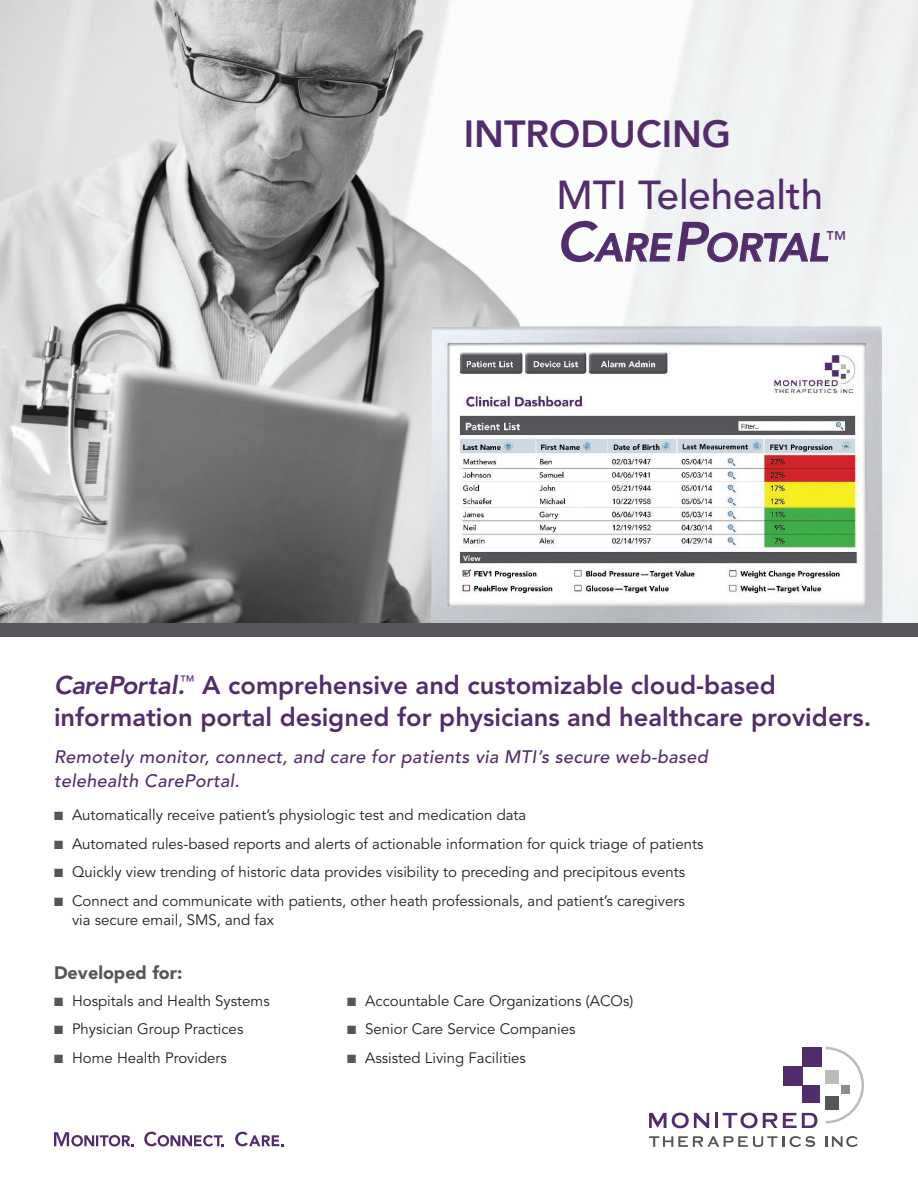
<style>
.page{position:relative;width:918px;height:1188px;background:#fff}
.page>*{position:absolute;margin:0;border:0;box-sizing:border-box;transform-origin:0 0}
.t1{font:500 40.2px "Avenir LT Std";color:#522c6c}
.t2{font:italic 800 38.85px "Avenir LT Std";color:#522c6c}
.t3{font:800 37.5px "Avenir LT Std";color:#522c6c}
.Headline_HK_18_22{font:800 25.5px/31.5px "Avenir LT Std";color:#522c6c}
.Cover_B_Head_Italic{font:italic 500 18px/24px "Avenir LT Std";letter-spacing:.02em;color:#522c6c}
.Body_B_Head_12pt{font:900 18px "Avenir LT Std";color:#555659}
.Body_copy_10_13{font:15px/19.5px "Avenir LT Std";color:#231f20}
.s1{font-size:55.5px}
.s2{font-style:italic}
.s3{color:#555659}
</style>
<div class="page">
<img style="left:0;top:0;width:918px;height:623px">
<img style="left:410px;top:319px;width:501px;height:304px">
<div style="left:0;top:623px;width:918px;height:14px;background:#555659"></div>
<div style="left:783px;top:1066px;width:19px;height:20px;background:#522c6c"></div>
<div style="left:802px;top:1047px;width:20px;height:19px;background:#522c6c"></div>
<div style="left:802px;top:1086px;width:17px;height:17px;background:#522c6c"></div>
<svg style="left:826px;top:1047px;width:38px;height:76px"></svg>
<svg style="left:649px;top:1113px;width:60px;height:15px"></svg>
<hr style="left:715px;top:1113px;width:3px;height:15px;background:#522c6c">
<svg style="left:723px;top:1113px;width:54px;height:15px"></svg>
<svg style="left:783px;top:1113px;width:34px;height:15px"></svg>
<svg style="left:649px;top:1136px;width:128px;height:11px"></svg>
<svg style="left:783px;top:1136px;width:32px;height:11px"></svg>
<svg style="left:825px;top:1136px;width:33px;height:11px"></svg>
<svg style="left:54px;top:1132px;width:80px;height:15px"></svg>
<svg style="left:144px;top:1132px;width:80px;height:15px"></svg>
<svg style="left:235px;top:1132px;width:48px;height:14px"></svg>
<svg style="left:594px;top:233px;width:79px;height:29px"></svg>
<svg style="left:707px;top:232px;width:121px;height:30px"></svg>
<p class="t3" style="left:464px;top:112px;width:269px">INTRODUCING</p>
<p class="t1" style="left:556px;top:172px;width:268px">MTI Telehealth</p>
<p class="t2" style="left:556px;top:225px;width:291px"><span class="s1">C</span>ARE<span class="s1">P</span>ORTAL<sup>™</sup></p>
<p class="Headline_HK_18_22" style="left:54px;top:670px;width:819px"><span class="s2">CarePortal.</span><sup>™</sup> A comprehensive and customizable cloud-based information portal designed for physicians and healthcare providers.</p>
<p class="Cover_B_Head_Italic" style="left:54px;top:745px;width:655px">Remotely monitor, connect, and care for patients via MTI’s secure web-based telehealth CarePortal.</p>
<p class="Body_copy_10_13" style="left:54px;top:806px;width:474px"><span class="s3">■</span> Automatically receive patient’s physiologic test and medication data</p>
<p class="Body_copy_10_13" style="left:54px;top:834px;width:651px"><span class="s3">■</span> Automated rules-based reports and alerts of actionable information for quick triage of patients</p>
<p class="Body_copy_10_13" style="left:54px;top:863px;width:633px"><span class="s3">■</span> Quickly view trending of historic data provides visibility to preceding and precipitous events</p>
<p class="Body_copy_10_13" style="left:72px;top:891px;width:614px;text-indent:-18px"><span class="s3">■</span> Connect and communicate with patients, other heath professionals, and patient’s caregivers via secure email, SMS, and fax</p>
<p class="Body_B_Head_12pt" style="left:54px;top:962px;width:130px">Developed for:</p>
<p class="Body_copy_10_13" style="left:54px;top:991px;width:217px"><span class="s3">■</span> Hospitals and Health Systems</p>
<p class="Body_copy_10_13" style="left:54px;top:1020px;width:191px"><span class="s3">■</span> Physician Group Practices</p>
<p class="Body_copy_10_13" style="left:54px;top:1048px;width:174px"><span class="s3">■</span> Home Health Providers</p>
<p class="Body_copy_10_13" style="left:347px;top:991px;width:288px"><span class="s3">■</span> Accountable Care Organizations (ACOs)</p>
<p class="Body_copy_10_13" style="left:347px;top:1020px;width:230px"><span class="s3">■</span> Senior Care Service Companies</p>
<p class="Body_copy_10_13" style="left:347px;top:1048px;width:180px"><span class="s3">■</span> Assisted Living Facilities</p>
</div>
